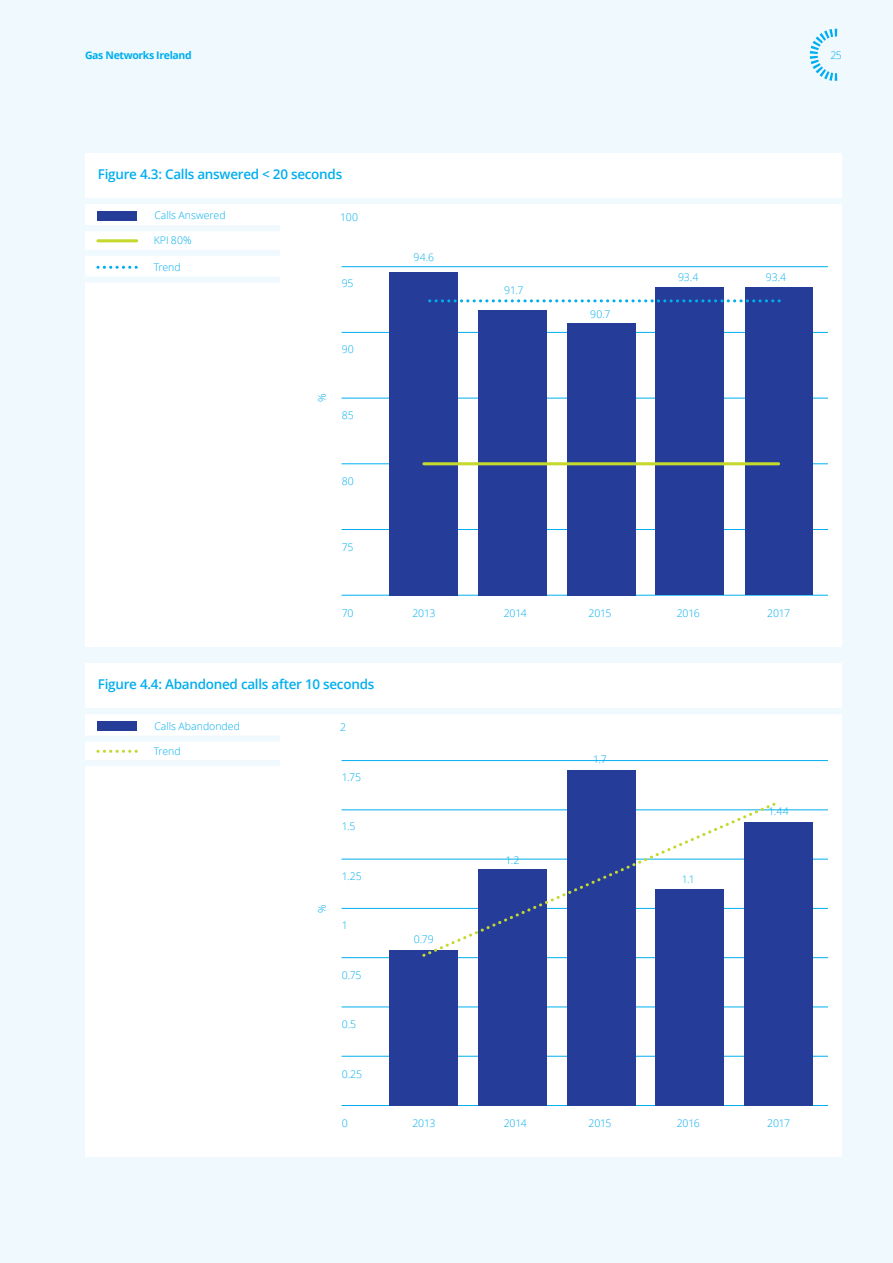
<style>
.page{position:relative;width:893px;height:1263px;background:#eff9fe}
.page>*{position:absolute;margin:0;border:0;box-sizing:border-box;transform-origin:0 0}
.t1{font:600 13.5px "Open Sans";letter-spacing:-.02em;color:#00aeef}
.t2{font:300 10.5px "Open Sans";letter-spacing:-.01em;color:#00aeef}
.t3{font:700 10.5px "Open Sans";letter-spacing:-.035em;color:#00aeef}
</style>
<div class="page">
<div style="left:85px;top:153px;width:757px;height:493px;background:#fff"></div>
<div style="left:85px;top:663px;width:757px;height:494px;background:#fff"></div>
<hr style="left:342px;top:957px;width:486px;height:1px;background:#00aeef">
<hr style="left:342px;top:809px;width:486px;height:1px;background:#00aeef">
<hr style="left:342px;top:859px;width:486px;height:1px;background:#00aeef">
<hr style="left:342px;top:908px;width:486px;height:1px;background:#00aeef">
<hr style="left:342px;top:1007px;width:486px;height:1px;background:#00aeef">
<hr style="left:342px;top:760px;width:486px;height:1px;background:#00aeef">
<hr style="left:342px;top:1056px;width:486px;height:1px;background:#00aeef">
<hr style="left:342px;top:1105px;width:486px;height:1px;background:#00aeef">
<div style="left:85px;top:708px;width:757px;height:6px;background:#eff9fe"></div>
<div style="left:98px;top:722px;width:39px;height:9px;background:#253d98"></div>
<div style="left:85px;top:735px;width:195px;height:6px;background:#eff9fe"></div>
<div style="left:85px;top:760px;width:195px;height:6px;background:#eff9fe"></div>
<svg style="left:98px;top:750px;width:39px;height:3px"></svg>
<div style="left:390px;top:950px;width:68px;height:155px;background:#253d98"></div>
<div style="left:478px;top:869px;width:69px;height:236px;background:#253d98"></div>
<div style="left:567px;top:770px;width:68px;height:335px;background:#253d98"></div>
<div style="left:656px;top:889px;width:68px;height:216px;background:#253d98"></div>
<div style="left:745px;top:822px;width:68px;height:283px;background:#253d98"></div>
<svg style="left:420px;top:798px;width:363px;height:161px"></svg>
<svg style="left:810px;top:29px;width:27px;height:52px"></svg>
<hr style="left:342px;top:266px;width:486px;height:1px;background:#00aeef">
<svg style="left:98px;top:266px;width:39px;height:3px"></svg>
<hr style="left:98px;top:239px;width:39px;height:3px;background:#c4d82e">
<div style="left:85px;top:277px;width:195px;height:6px;background:#eff9fe"></div>
<div style="left:85px;top:250px;width:195px;height:6px;background:#eff9fe"></div>
<div style="left:85px;top:225px;width:195px;height:6px;background:#eff9fe"></div>
<div style="left:98px;top:211px;width:39px;height:9px;background:#253d98"></div>
<div style="left:85px;top:198px;width:757px;height:6px;background:#eff9fe"></div>
<hr style="left:342px;top:332px;width:486px;height:1px;background:#00aeef">
<hr style="left:342px;top:398px;width:486px;height:1px;background:#00aeef">
<hr style="left:342px;top:463px;width:486px;height:1px;background:#00aeef">
<hr style="left:342px;top:529px;width:486px;height:1px;background:#00aeef">
<hr style="left:342px;top:595px;width:486px;height:1px;background:#00aeef">
<div style="left:390px;top:272px;width:68px;height:323px;background:#253d98"></div>
<div style="left:478px;top:310px;width:69px;height:285px;background:#253d98"></div>
<div style="left:567px;top:323px;width:68px;height:272px;background:#253d98"></div>
<div style="left:656px;top:288px;width:68px;height:307px;background:#253d98"></div>
<div style="left:745px;top:288px;width:68px;height:307px;background:#253d98"></div>
<svg style="left:428px;top:299px;width:351px;height:3px"></svg>
<hr style="left:424px;top:462px;width:355px;height:3px;background:#c4d82e">
<p class="t3" style="left:85px;top:48px;width:108px">Gas Networks Ireland</p>
<p class="t2" style="left:830px;top:48px;width:13px">25</p>
<p class="t1" style="left:98px;top:165px;width:246px">Figure 4.3: Calls answered &lt; 20 seconds</p>
<p class="t2" style="left:154px;top:208px;width:73px">Calls Answered</p>
<p class="t2" style="left:340px;top:210px;width:19px">100</p>
<p class="t2" style="left:154px;top:233px;width:39px">KPI 80%</p>
<p class="t2" style="left:154px;top:260px;width:29px">Trend</p>
<p class="t2" style="left:342px;top:276px;width:13px">95</p>
<p class="t2" style="left:342px;top:342px;width:14px">90</p>
<p class="t2" style="left:315px;top:402px;width:10px;rotate:-90deg">%</p>
<p class="t2" style="left:342px;top:408px;width:13px">85</p>
<p class="t2" style="left:342px;top:474px;width:14px">80</p>
<p class="t2" style="left:342px;top:540px;width:13px">75</p>
<p class="t2" style="left:414px;top:250px;width:22px">94.6</p>
<p class="t2" style="left:342px;top:606px;width:13px">70</p>
<p class="t2" style="left:412px;top:606px;width:24px">2013</p>
<p class="t1" style="left:98px;top:675px;width:278px">Figure 4.4: Abandoned calls after 10 seconds</p>
<p class="t2" style="left:154px;top:719px;width:87px">Calls Abandonded</p>
<p class="t2" style="left:154px;top:744px;width:29px">Trend</p>
<p class="t2" style="left:340px;top:720px;width:7px">2</p>
<p class="t2" style="left:342px;top:770px;width:21px">1.75</p>
<p class="t2" style="left:342px;top:819px;width:15px">1.5</p>
<p class="t2" style="left:315px;top:912px;width:10px;rotate:-90deg">%</p>
<p class="t2" style="left:342px;top:869px;width:21px">1.25</p>
<p class="t2" style="left:342px;top:918px;width:7px">1</p>
<p class="t2" style="left:342px;top:967px;width:21px">0.75</p>
<p class="t2" style="left:342px;top:1017px;width:16px">0.5</p>
<p class="t2" style="left:342px;top:1066px;width:22px">0.25</p>
<p class="t2" style="left:414px;top:932px;width:21px">0.79</p>
<p class="t2" style="left:342px;top:1116px;width:7px">0</p>
<p class="t2" style="left:412px;top:1116px;width:24px">2013</p>
<p class="t2" style="left:504px;top:283px;width:21px">91.7</p>
<p class="t2" style="left:590px;top:307px;width:22px">90.7</p>
<p class="t2" style="left:678px;top:269px;width:22px">93.4</p>
<p class="t2" style="left:766px;top:269px;width:22px">93.4</p>
<p class="t2" style="left:504px;top:606px;width:25px">2014</p>
<p class="t2" style="left:588px;top:606px;width:24px">2015</p>
<p class="t2" style="left:677px;top:606px;width:25px">2016</p>
<p class="t2" style="left:767px;top:606px;width:24px">2017</p>
<p class="t2" style="left:506px;top:853px;width:15px">1.2</p>
<p class="t2" style="left:593px;top:752px;width:15px">1.7</p>
<p class="t2" style="left:682px;top:872px;width:15px">1.1</p>
<p class="t2" style="left:768px;top:804px;width:22px">1.44</p>
<p class="t2" style="left:504px;top:1116px;width:25px">2014</p>
<p class="t2" style="left:588px;top:1116px;width:24px">2015</p>
<p class="t2" style="left:677px;top:1116px;width:25px">2016</p>
<p class="t2" style="left:767px;top:1116px;width:24px">2017</p>
</div>
